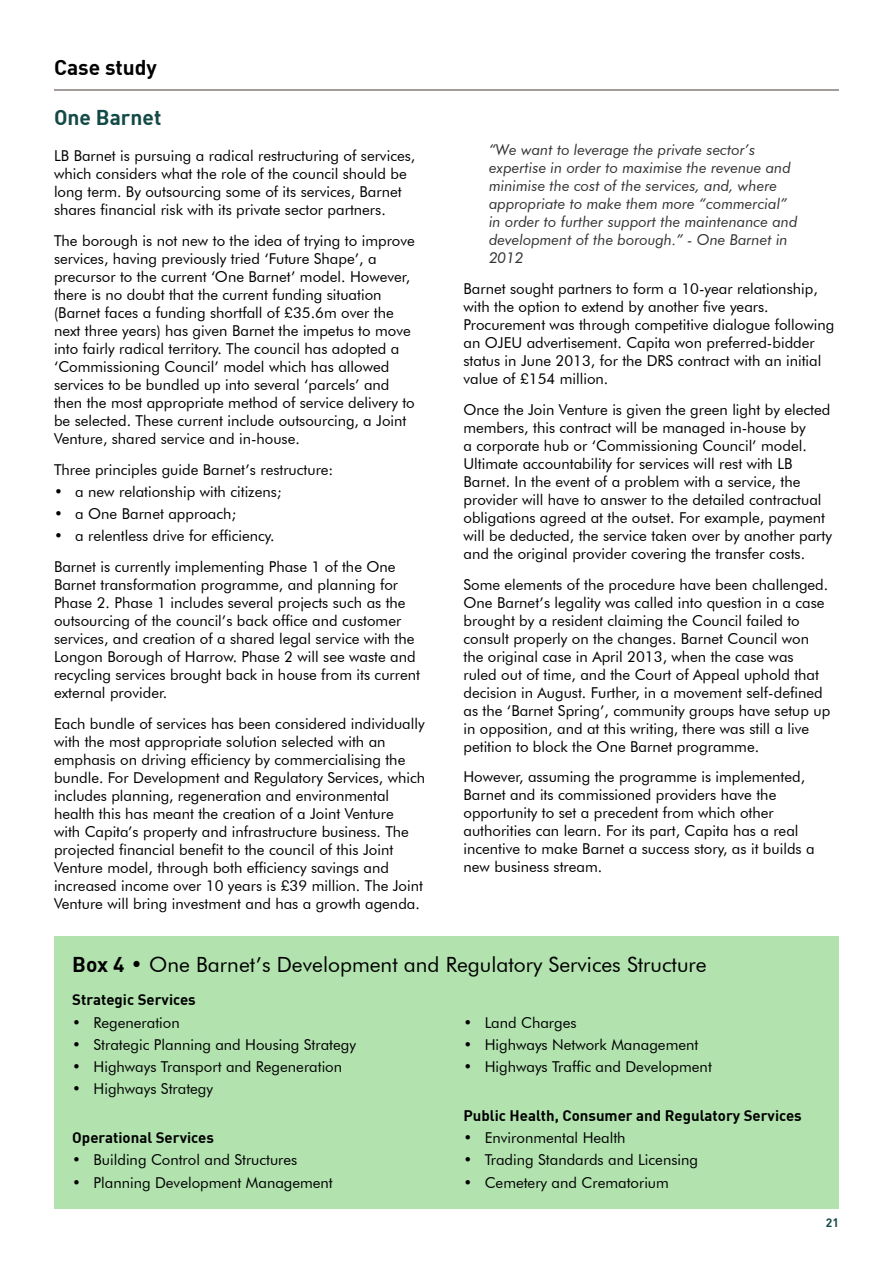
<style>
.page{position:relative;width:893px;height:1263px;background:#fff}
.page>*{position:absolute;margin:0;border:0;box-sizing:border-box;transform-origin:0 0}
.t1{font:21px "Futura BT";color:#000}
.t2{font:700 21px "DIN";color:#000}
.t3{font:700 21px "DIN";color:#134a46}
.t4{font:15px/18px "Futura BT";color:#000}
.t5{font:italic 15px/18px "Futura BT";color:#333}
.t6{font:700 15px "DIN";color:#000}
.t7{font:700 12px "DIN";color:#134a46}
.s1{font-family:"DIN";font-weight:700}
</style>
<div class="page">
<div style="left:54px;top:936px;width:785px;height:273px;background:#b2e3af"></div>
<hr style="left:54px;top:89px;width:785px;height:2px;background:#847d7b">
<h1 class="t2" style="left:54px;top:54px;width:105px">Case study</h1>
<h1 class="t3" style="left:54px;top:104px;width:109px">One Barnet</h1>
<p class="t4" style="left:54px;top:147px;width:363px">LB Barnet is pursuing a radical restructuring of services, which considers what the role of the council should be long term. By outsourcing some of its services, Barnet shares financial risk with its private sector partners.</p>
<p class="t4" style="left:54px;top:231px;width:362px">The borough is not new to the idea of trying to improve services, having previously tried ‘Future Shape’, a precursor to the current ‘One Barnet’ model. However, there is no doubt that the current funding situation (Barnet faces a funding shortfall of £35.6m over the next three years) has given Barnet the impetus to move into fairly radical territory. The council has adopted a ‘Commissioning Council’ model which has allowed services to be bundled up into several ‘parcels’ and then the most appropriate method of service delivery to be selected. These current include outsourcing, a Joint Venture, shared service and in-house.</p>
<p class="t4" style="left:54px;top:460px;width:281px">Three principles guide Barnet’s restructure:</p>
<p class="t4" style="left:54px;top:482px;width:229px">• a new relationship with citizens;</p>
<p class="t4" style="left:54px;top:505px;width:184px">• a One Barnet approach;</p>
<p class="t4" style="left:54px;top:520px;width:343px;line-height:30.8px">• a relentless drive for efficiency.<br>Barnet is currently implementing Phase 1 of the One</p>
<p class="t4" style="left:54px;top:576px;width:368px">Barnet transformation programme, and planning for Phase 2. Phase 1 includes several projects such as the outsourcing of the council’s back office and customer services, and creation of a shared legal service with the Longon Borough of Harrow. Phase 2 will see waste and recycling services brought back in house from its current external provider.</p>
<p class="t4" style="left:54px;top:714px;width:373px">Each bundle of services has been considered individually with the most appropriate solution selected with an emphasis on driving efficiency by commercialising the bundle. For Development and Regulatory Services, which includes planning, regeneration and environmental health this has meant the creation of a Joint Venture<br>with Capita’s property and infrastructure business. The projected financial benefit to the council of this Joint Venture model, through both efficiency savings and increased income over 10 years is £39 million. The Joint Venture will bring investment and has a growth agenda.</p>
<p class="t5" style="left:489px;top:141px;width:310px">“We want to leverage the private sector’s expertise in order to maximise the revenue and minimise the cost of the services, and, where appropriate to make them more “commercial” in order to further support the maintenance and development of the borough.” - One Barnet in 2012</p>
<p class="t4" style="left:463px;top:280px;width:372px">Barnet sought partners to form a 10-year relationship, with the option to extend by another five years.<br>Procurement was through competitive dialogue following an OJEU advertisement. Capita won preferred-bidder status in June 2013, for the DRS contract with an initial value of £154 million.</p>
<p class="t4" style="left:463px;top:400px;width:370px">Once the Join Venture is given the green light by elected members, this contract will be managed in-house by<br>a corporate hub or ‘Commissioning Council’ model.<br>Ultimate accountability for services will rest with LB Barnet. In the event of a problem with a service, the provider will have to answer to the detailed contractual obligations agreed at the outset. For example, payment will be deducted, the service taken over by another party and the original provider covering the transfer costs.</p>
<p class="t4" style="left:463px;top:575px;width:368px">Some elements of the procedure have been challenged.<br>One Barnet’s legality was called into question in a case brought by a resident claiming the Council failed to consult properly on the changes. Barnet Council won the original case in April 2013, when the case was ruled out of time, and the Court of Appeal uphold that decision in August. Further, in a movement self-defined as the ‘Barnet Spring’, community groups have setup up in opposition, and at this writing, there was still a live petition to block the One Barnet programme.</p>
<p class="t4" style="left:463px;top:768px;width:353px">However, assuming the programme is implemented, Barnet and its commissioned providers have the opportunity to set a precedent from which other authorities can learn. For its part, Capita has a real incentive to make Barnet a success story, as it builds a new business stream.</p>
<h1 class="t1" style="left:72px;top:952px;width:636px"><span class="s1">Box 4</span> • One Barnet’s Development and Regulatory Services Structure</h1>
<p class="t6" style="left:72px;top:990px;width:125px">Strategic Services</p>
<p class="t4" style="left:72px;top:1013px;width:109px">• Regeneration</p>
<p class="t4" style="left:72px;top:1035px;width:285px">• Strategic Planning and Housing Strategy</p>
<p class="t4" style="left:72px;top:1058px;width:271px">• Highways Transport and Regeneration</p>
<p class="t4" style="left:72px;top:1080px;width:142px">• Highways Strategy</p>
<p class="t6" style="left:72px;top:1128px;width:143px">Operational Services</p>
<p class="t4" style="left:72px;top:1151px;width:227px">• Building Control and Structures</p>
<p class="t4" style="left:72px;top:1173px;width:262px">• Planning Development Management</p>
<p class="t4" style="left:463px;top:1013px;width:115px">• Land Charges</p>
<p class="t4" style="left:463px;top:1035px;width:236px">• Highways Network Management</p>
<p class="t4" style="left:463px;top:1058px;width:250px">• Highways Traffic and Development</p>
<p class="t6" style="left:463px;top:1106px;width:340px">Public Health, Consumer and Regulatory Services</p>
<p class="t4" style="left:463px;top:1129px;width:164px">• Environmental Health</p>
<p class="t4" style="left:463px;top:1151px;width:236px">• Trading Standards and Licensing</p>
<p class="t4" style="left:463px;top:1173px;width:207px">• Cemetery and Crematorium</p>
<p class="t7" style="left:826px;top:1215px;width:15px">21</p>
</div>
